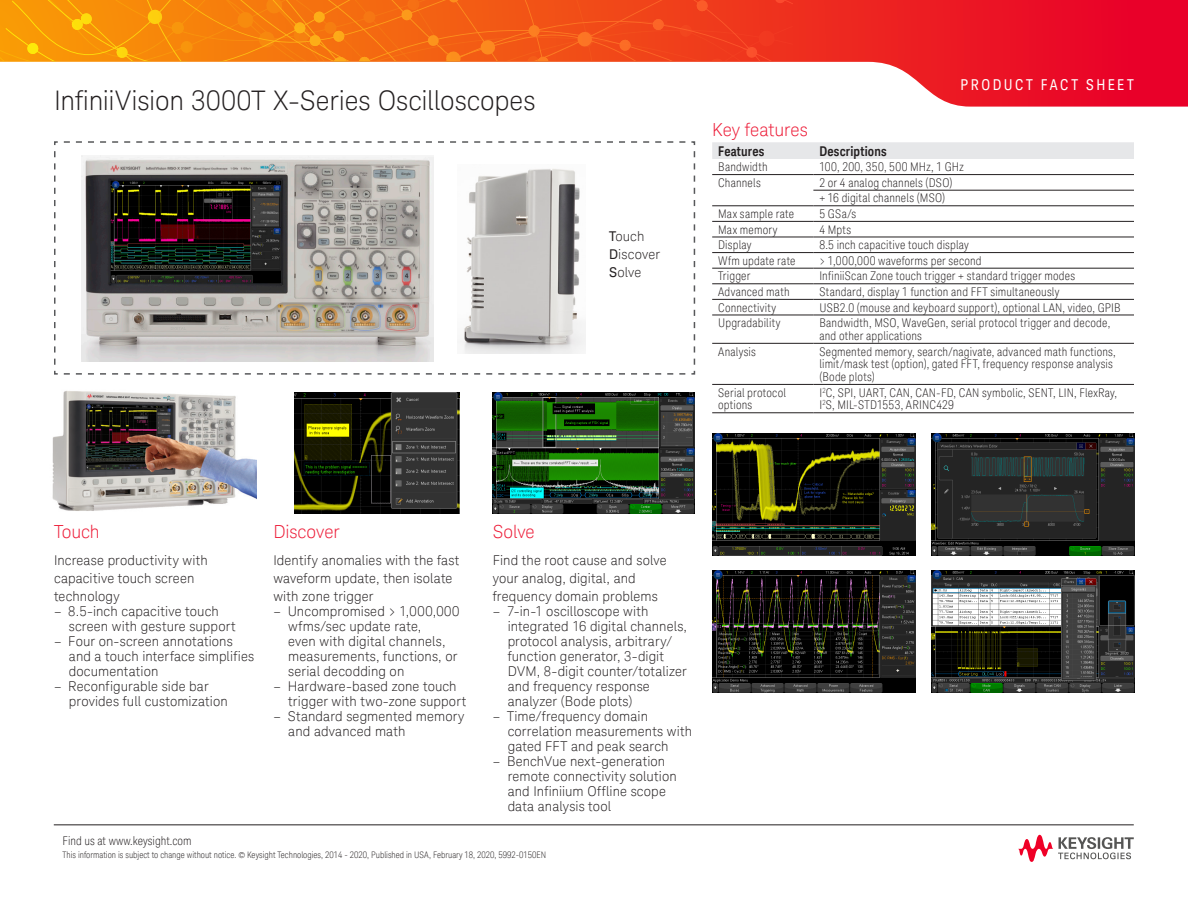
<style>
.page{position:relative;width:1188px;height:918px;background:#fff}
.page>*{position:absolute;margin:0;border:0;box-sizing:border-box;transform-origin:0 0}
.K_Title_-_Main{font:300 27px "Keysight Sans";color:#231f20}
.K_Heading_2{font:300 18px "Keysight Sans";letter-spacing:-.005em;color:#ed1a36}
.K_Title_-_Document_T{font:15px "Keysight Sans Condensed";letter-spacing:.165em;color:#fff}
.K_Body_Text{font:300 13.5px/15px "Keysight Sans";letter-spacing:.01em;color:#231f20}
.K_Table_Heading_1{font:700 13.5px "Keysight Sans Condensed";letter-spacing:.015em;color:#231f20}
.K_Table_Text{font:300 condensed 12px/12.8px "Keysight Sans";letter-spacing:.02em;color:#231f20}
.KT_-_Footer_Address{font:300 condensed 12px "Keysight Sans";color:#231f20}
.KT_-_Footer_Copyrigh{font:300 condensed 9px "Keysight Sans";color:#231f20}
.s1{font-weight:400}
</style>
<div class="page">
<svg style="left:793px;top:0;width:395px;height:107px;background:#ed3343"></svg>
<svg style="left:11px;top:0;width:782px;height:62px;background:#f47210"></svg>
<svg style="left:46px;top:0;width:722px;height:62px;background:#f46a13"></svg>
<svg style="left:54px;top:141px;width:642px;height:234px"></svg>
<div style="left:712px;top:142px;width:422px;height:17px;background:#e6e7e9"></div>
<hr style="left:712px;top:174px;width:101px;height:1px;background:#231f20">
<hr style="left:813px;top:174px;width:321px;height:1px;background:#231f20">
<hr style="left:813px;top:190px;width:321px;height:1px;background:#231f20">
<hr style="left:712px;top:205px;width:101px;height:1px;background:#231f20">
<hr style="left:813px;top:205px;width:321px;height:1px;background:#231f20">
<hr style="left:712px;top:221px;width:101px;height:1px;background:#231f20">
<hr style="left:813px;top:221px;width:321px;height:1px;background:#231f20">
<hr style="left:712px;top:237px;width:101px;height:1px;background:#231f20">
<hr style="left:813px;top:237px;width:321px;height:1px;background:#231f20">
<hr style="left:712px;top:252px;width:101px;height:1px;background:#231f20">
<hr style="left:813px;top:252px;width:321px;height:1px;background:#231f20">
<hr style="left:712px;top:268px;width:101px;height:1px;background:#231f20">
<hr style="left:813px;top:268px;width:321px;height:1px;background:#231f20">
<hr style="left:712px;top:283px;width:101px;height:1px;background:#231f20">
<hr style="left:813px;top:283px;width:321px;height:1px;background:#231f20">
<hr style="left:712px;top:299px;width:101px;height:1px;background:#231f20">
<hr style="left:813px;top:299px;width:321px;height:1px;background:#231f20">
<hr style="left:712px;top:315px;width:101px;height:1px;background:#231f20">
<hr style="left:813px;top:315px;width:321px;height:1px;background:#231f20">
<hr style="left:712px;top:343px;width:101px;height:1px;background:#231f20">
<hr style="left:813px;top:343px;width:321px;height:1px;background:#231f20">
<hr style="left:712px;top:384px;width:101px;height:1px;background:#231f20">
<hr style="left:813px;top:384px;width:321px;height:1px;background:#231f20">
<hr style="left:712px;top:412px;width:101px;height:1px;background:#231f20">
<hr style="left:813px;top:412px;width:321px;height:1px;background:#231f20">
<img style="left:457px;top:164px;width:128px;height:190px">
<img style="left:82px;top:156px;width:352px;height:206px">
<img style="left:493px;top:392px;width:202px;height:121px">
<img style="left:712px;top:434px;width:203px;height:122px">
<img style="left:712px;top:571px;width:203px;height:122px">
<img style="left:294px;top:392px;width:166px;height:122px">
<img style="left:932px;top:571px;width:203px;height:122px">
<img style="left:932px;top:434px;width:203px;height:122px">
<img style="left:52px;top:391px;width:204px;height:120px">
<hr style="left:54px;top:825px;width:1080px;height:1px;background:#231f20">
<svg style="left:1018px;top:835px;width:116px;height:27px"></svg>
<p class="K_Title_-_Main" style="left:54px;top:84px;width:483px">InfiniiVision 3000T X-Series Oscilloscopes</p>
<p class="K_Body_Text" style="left:609px;top:229px;width:37px"><span class="s1">T</span>ouch</p>
<p class="K_Body_Text" style="left:609px;top:247px;width:53px"><span class="s1">D</span>iscover</p>
<p class="K_Body_Text" style="left:609px;top:265px;width:34px"><span class="s1">S</span>olve</p>
<p class="K_Title_-_Document_T" style="left:961px;top:76px;width:175px">PRODUCT FACT SHEET</p>
<p class="K_Heading_2" style="left:712px;top:119px;width:97px">Key features</p>
<p class="K_Table_Heading_1" style="left:718px;top:143px;width:48px">Features</p>
<p class="K_Table_Heading_1" style="left:819px;top:143px;width:69px">Descriptions</p>
<p class="K_Table_Text" style="left:718px;top:161px;width:51px">Bandwidth</p>
<p class="K_Table_Text" style="left:819px;top:161px;width:146px">100, 200, 350, 500 MHz, 1 GHz</p>
<p class="K_Table_Text" style="left:718px;top:176px;width:44px">Channels</p>
<p class="K_Table_Text" style="left:819px;top:176px;width:135px">2 or 4 analog channels (DSO)</p>
<p class="K_Table_Text" style="left:819px;top:192px;width:127px">+ 16 digital channels (MSO)</p>
<p class="K_Table_Text" style="left:718px;top:207px;width:77px">Max sample rate</p>
<p class="K_Table_Text" style="left:819px;top:207px;width:38px">5 GSa/s</p>
<p class="K_Table_Text" style="left:718px;top:223px;width:61px">Max memory</p>
<p class="K_Table_Text" style="left:819px;top:223px;width:33px">4 Mpts</p>
<p class="K_Table_Text" style="left:718px;top:239px;width:35px">Display</p>
<p class="K_Table_Text" style="left:819px;top:239px;width:151px">8.5 inch capacitive touch display</p>
<p class="K_Table_Text" style="left:718px;top:254px;width:79px">Wfm update rate</p>
<p class="K_Table_Text" style="left:819px;top:254px;width:164px">&gt; 1,000,000 waveforms per second</p>
<p class="K_Table_Text" style="left:718px;top:270px;width:34px">Trigger</p>
<p class="K_Table_Text" style="left:819px;top:270px;width:257px">InfiniiScan Zone touch trigger + standard trigger modes</p>
<p class="K_Table_Text" style="left:718px;top:285px;width:73px">Advanced math</p>
<p class="K_Table_Text" style="left:819px;top:285px;width:242px">Standard, display 1 function and FFT simultaneously</p>
<p class="K_Table_Text" style="left:718px;top:301px;width:60px">Connectivity</p>
<p class="K_Table_Text" style="left:819px;top:301px;width:303px">USB2.0 (mouse and keyboard support), optional LAN, video, GPIB</p>
<p class="K_Table_Text" style="left:718px;top:317px;width:64px">Upgradability</p>
<p class="K_Table_Text" style="left:819px;top:317px;width:292px">Bandwidth, MSO, WaveGen, serial protocol trigger and decode, and other applications</p>
<p class="K_Table_Text" style="left:718px;top:345px;width:39px">Analysis</p>
<p class="K_Table_Text" style="left:819px;top:345px;width:298px">Segmented memory, search/nagivate, advanced math functions, limit/mask test (option), gated FFT, frequency response analysis (Bode plots)</p>
<p class="K_Table_Text" style="left:718px;top:386px;width:69px">Serial protocol options</p>
<p class="K_Table_Text" style="left:819px;top:386px;width:299px">I<sup>2</sup>C, SPI, UART, CAN, CAN-FD, CAN symbolic, SENT, LIN, FlexRay,<br>I<sup>2</sup>S, MIL-STD1553, ARINC429</p>
<p class="K_Heading_2" style="left:54px;top:521px;width:47px">Touch</p>
<p class="K_Body_Text" style="left:54px;top:551px;width:155px;line-height:18px">Increase productivity with capacitive touch screen technology</p>
<p class="K_Body_Text" style="left:69px;top:603px;width:168px;text-indent:-15px">– 8.5-inch capacitive touch screen with gesture support</p>
<p class="K_Body_Text" style="left:69px;top:633px;width:187px;text-indent:-15px">– Four on-screen annotations and a touch interface simplifies documentation</p>
<p class="K_Body_Text" style="left:69px;top:678px;width:160px;text-indent:-15px">– Reconfigurable side bar provides full customization</p>
<p class="K_Heading_2" style="left:493px;top:521px;width:44px">Solve</p>
<p class="K_Body_Text" style="left:493px;top:551px;width:175px;line-height:18px">Find the root cause and solve your analog, digital, and frequency domain problems</p>
<p class="K_Body_Text" style="left:508px;top:603px;width:181px;text-indent:-15px">– 7-in-1 oscilloscope with integrated 16 digital channels, protocol analysis, arbitrary/ function generator, 3-digit<br>DVM, 8-digit counter/totalizer and frequency response analyzer (Bode plots)</p>
<p class="K_Body_Text" style="left:508px;top:708px;width:186px;text-indent:-15px">– Time/frequency domain correlation measurements with gated FFT and peak search</p>
<p class="K_Body_Text" style="left:508px;top:753px;width:171px;text-indent:-15px">– BenchVue next-generation remote connectivity solution and Infiniium Offline scope data analysis tool</p>
<p class="KT_-_Footer_Copyrigh" style="left:63px;top:849px;width:485px">This information is subject to change without notice. © Keysight Technologies, 2014 - 2020, Published in USA, February 18, 2020, 5992-0150EN</p>
<p class="K_Heading_2" style="left:273px;top:521px;width:68px">Discover</p>
<p class="K_Body_Text" style="left:273px;top:551px;width:187px;line-height:18px">Identify anomalies with the fast waveform update, then isolate with zone trigger</p>
<p class="K_Body_Text" style="left:288px;top:603px;width:173px;text-indent:-15px">– Uncompromised &gt; 1,000,000 wfms/sec update rate,<br>even with digital channels, measurements, functions, or serial decodding on</p>
<p class="K_Body_Text" style="left:288px;top:678px;width:180px;text-indent:-15px">– Hardware-based zone touch trigger with two-zone support</p>
<p class="K_Body_Text" style="left:288px;top:708px;width:178px;text-indent:-15px">– Standard segmented memory and advanced math</p>
<p class="KT_-_Footer_Address" style="left:63px;top:834px;width:131px">Find us at www.keysight.com</p>
</div>
